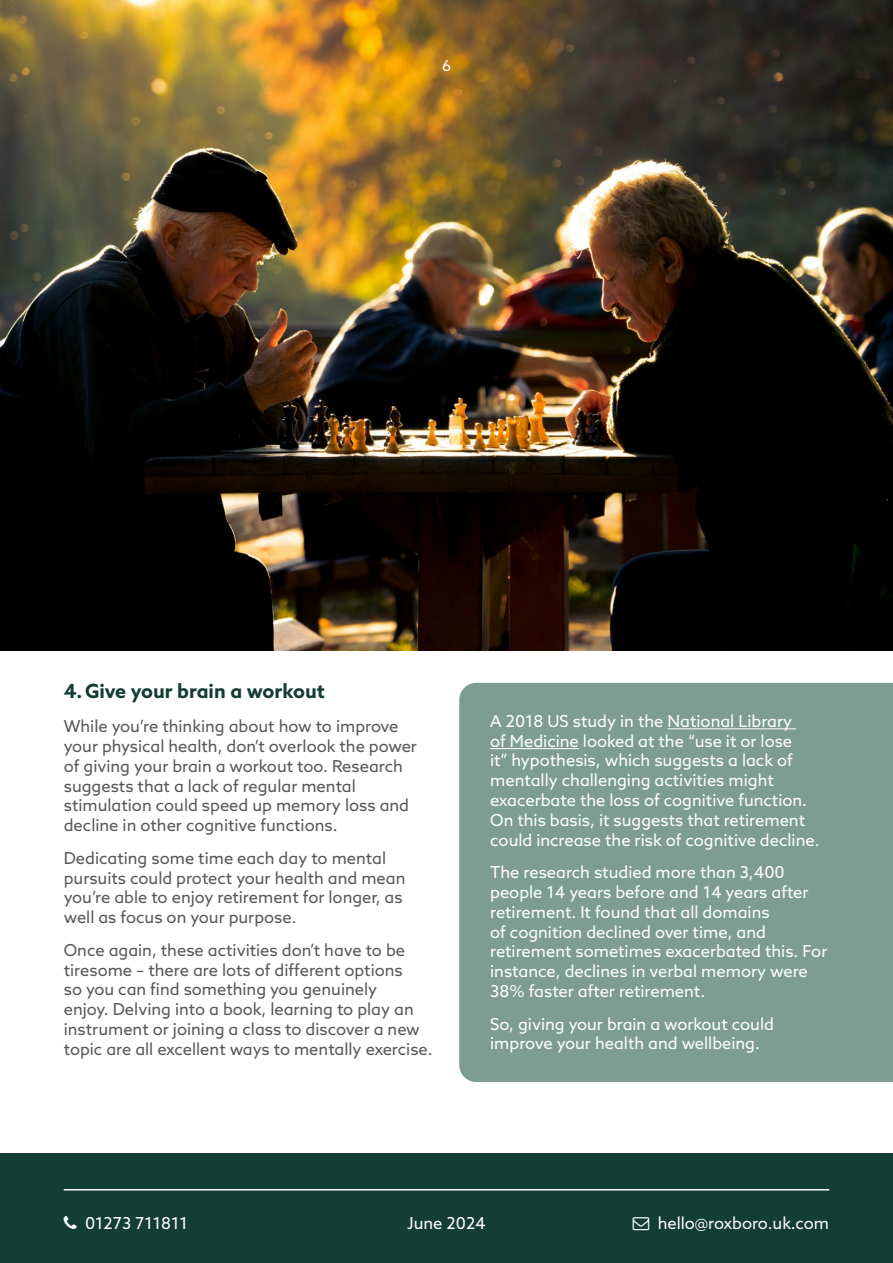
<style>
.page{position:relative;width:893px;height:1263px;background:#fff}
.page>*{position:absolute;margin:0;border:0;box-sizing:border-box;transform-origin:0 0}
.t1{font:700 19.5px "Azo Sans";color:#143d34}
.t2{font:16.5px/19.8px "Azo Sans";color:#575756}
.t3{font:16.5px/19.8px "Azo Sans";color:#fff}
.t4{font:15px "Azo Sans";color:#fff}
</style>
<div class="page">
<img style="left:0;top:0;width:893px;height:650px">
<div style="left:0;top:1153px;width:893px;height:110px;background:#143d34"></div>
<hr style="left:64px;top:1189px;width:765px;height:1px;background:#fff">
<div style="left:459px;top:683px;width:434px;height:399px;background:#7d9c92"></div>
<hr style="left:667px;top:728px;width:129px;height:1px;background:#fff">
<hr style="left:490px;top:748px;width:89px;height:1px;background:#fff">
<p class="t4" style="left:442px;top:56px;width:10px">6</p>
<p class="t1" style="left:64px;top:678px;width:263px">4.Give your brain a workout</p>
<p class="t2" style="left:64px;top:716px;width:355px">While you’re thinking about how to improve your physical health, don’t overlook the power of giving your brain a workout too. Research suggests that a lack of regular mental stimulation could speed up memory loss and decline in other cognitive functions.</p>
<p class="t2" style="left:64px;top:848px;width:343px">Dedicating some time each day to mental pursuits could protect your health and mean you’re able to enjoy retirement for longer, as well as focus on your purpose.</p>
<p class="t2" style="left:64px;top:940px;width:370px">Once again, these activities don’t have to be tiresome – there are lots of different options<br>so you can find something you genuinely<br>enjoy. Delving into a book, learning to play an instrument or joining a class to discover a new topic are all excellent ways to mentally exercise.</p>
<p class="t3" style="left:490px;top:711px;width:331px">A 2018 US study in the National Library<br>of Medicine looked at the “use it or lose<br>it” hypothesis, which suggests a lack of mentally challenging activities might exacerbate the loss of cognitive function.<br>On this basis, it suggests that retirement could increase the risk of cognitive decline.</p>
<p class="t3" style="left:490px;top:862px;width:339px">The research studied more than 3,400 people 14 years before and 14 years after retirement. It found that all domains<br>of cognition declined over time, and retirement sometimes exacerbated this. For instance, declines in verbal memory were 38% faster after retirement.</p>
<p class="t3" style="left:490px;top:1013px;width:285px">So, giving your brain a workout could improve your health and wellbeing.</p>
<p class="t3" style="left:85px;top:1213px;width:104px">01273 711811</p>
<p class="t3" style="left:407px;top:1213px;width:80px">June 2024</p>
<p class="t3" style="left:658px;top:1213px;width:173px">hello@roxboro.uk.com</p>
</div>
